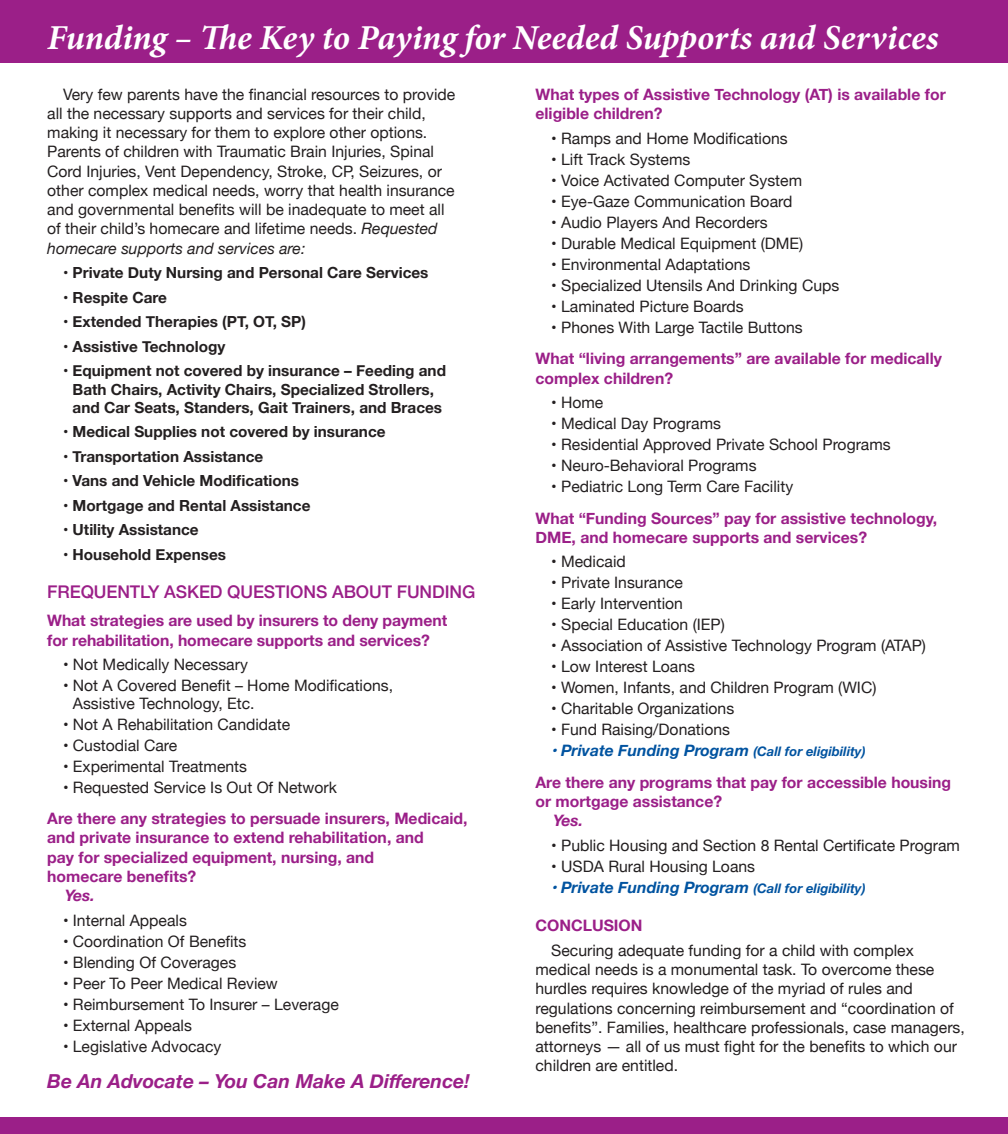
<style>
.page{position:relative;width:1008px;height:1134px;background:#fff}
.page>*{position:absolute;margin:0;border:0;box-sizing:border-box;transform-origin:0 0}
.t1{font:italic 700 35px "Minion Pro";letter-spacing:-.005em;color:#fff}
.t2{font:italic 700 19.25px "Helvetica Neue";color:#9b1f88}
.t3{font:500 17.5px "Helvetica Neue";letter-spacing:-.005em;color:#9b1f88}
.t4{font:15.75px/19.2px "Helvetica Neue";color:#231f20}
.t5{font:700 15.75px/19.2px "Helvetica Neue";color:#9b1f88}
.t6{font:italic 700 15.75px "Helvetica Neue";color:#0153a0}
.t7{font:italic 700 15.75px "Helvetica Neue";letter-spacing:-.055em;color:#9b1f88}
.t8{font:700 15.4px/18.4px "Helvetica Neue";color:#231f20;text-align:center}
.s1{font-style:italic}
.s2{font-weight:400;color:#231f20}
.s3{font-size:13.12px}
</style>
<div class="page">
<div style="left:0;top:0;width:1008px;height:63px;background:#9b1f88"></div>
<div style="left:0;top:1117px;width:1008px;height:17px;background:#9b1f88"></div>
<p class="t1" style="left:47px;top:12px;width:893px">Funding – The Key to Paying for Needed Supports and Services</p>
<p class="t4" style="left:47px;top:85px;width:410px;text-indent:16px">Very few parents have the financial resources to provide all the necessary supports and services for their child, making it necessary for them to explore other options.<br>Parents of children with Traumatic Brain Injuries, Spinal Cord Injuries, Vent Dependency, Stroke, CP, Seizures, or other complex medical needs, worry that health insurance and governmental benefits will be inadequate to meet all of their child’s homecare and lifetime needs. <span class="s1">Requested homecare supports and services are:</span></p>
<p class="t8" style="left:63px;top:264px;width:367px">• Private Duty Nursing and Personal Care Services</p>
<p class="t8" style="left:63px;top:288px;width:106px">• Respite Care</p>
<p class="t8" style="left:63px;top:313px;width:245px">• Extended Therapies (PT, OT, SP)</p>
<p class="t8" style="left:63px;top:337px;width:164px">• Assistive Technology</p>
<p class="t8" style="left:63px;top:362px;width:385px">• Equipment not covered by insurance – Feeding and<br>Bath Chairs, Activity Chairs, Specialized Strollers, and Car Seats, Standers, Gait Trainers, and Braces</p>
<p class="t8" style="left:63px;top:423px;width:324px">• Medical Supplies not covered by insurance</p>
<p class="t8" style="left:63px;top:448px;width:202px">• Transportation Assistance</p>
<p class="t8" style="left:63px;top:472px;width:238px">• Vans and Vehicle Modifications</p>
<p class="t8" style="left:63px;top:497px;width:249px">• Mortgage and Rental Assistance</p>
<p class="t8" style="left:63px;top:521px;width:137px">• Utility Assistance</p>
<p class="t8" style="left:63px;top:546px;width:165px">• Household Expenses</p>
<p class="t3" style="left:47px;top:578px;width:430px">FREQUENTLY ASKED QUESTIONS ABOUT FUNDING</p>
<p class="t5" style="left:47px;top:612px;width:401px">What strategies are used by insurers to deny payment for rehabilitation, homecare supports and services?</p>
<p class="t4" style="left:63px;top:656px;width:186px">• Not Medically Necessary</p>
<p class="t4" style="left:73px;top:678px;width:322px;line-height:17.5px;text-indent:-10px">• Not A Covered Benefit – Home Modifications,<br>Assistive Technology, Etc.</p>
<p class="t4" style="left:63px;top:715px;width:229px">• Not A Rehabilitation Candidate</p>
<p class="t4" style="left:63px;top:736px;width:116px">• Custodial Care</p>
<p class="t4" style="left:63px;top:757px;width:186px">• Experimental Treatments</p>
<p class="t5" style="left:47px;top:772px;width:422px;line-height:31.5px;text-indent:16px"><span class="s2">• Requested Service Is Out Of Network<br></span>Are there any strategies to persuade insurers, Medicaid,</p>
<p class="t5" style="left:47px;top:829px;width:378px">and private insurance to extend rehabilitation, and</p>
<p class="t5" style="left:47px;top:848px;width:328px">pay for specialized equipment, nursing, and</p>
<p class="t5" style="left:47px;top:867px;width:151px">homecare benefits?</p>
<p class="t7" style="left:65px;top:883px;width:32px">Yes.</p>
<p class="t4" style="left:63px;top:911px;width:125px">• Internal Appeals</p>
<p class="t4" style="left:63px;top:932px;width:185px">• Coordination Of Benefits</p>
<p class="t4" style="left:63px;top:953px;width:175px">• Blending Of Coverages</p>
<p class="t4" style="left:63px;top:974px;width:216px">• Peer To Peer Medical Review</p>
<p class="t4" style="left:63px;top:995px;width:277px">• Reimbursement To Insurer – Leverage</p>
<p class="t4" style="left:63px;top:1016px;width:130px">• External Appeals</p>
<p class="t4" style="left:63px;top:1037px;width:160px">• Legislative Advocacy</p>
<p class="t5" style="left:536px;top:85px;width:412px">What types of Assistive Technology (AT) is available for eligible children?</p>
<p class="t4" style="left:551px;top:129px;width:238px">• Ramps and Home Modifications</p>
<p class="t4" style="left:551px;top:150px;width:141px">• Lift Track Systems</p>
<p class="t4" style="left:551px;top:171px;width:252px">• Voice Activated Computer System</p>
<p class="t4" style="left:551px;top:192px;width:243px">• Eye-Gaze Communication Board</p>
<p class="t4" style="left:551px;top:213px;width:218px">• Audio Players And Recorders</p>
<p class="t4" style="left:551px;top:234px;width:254px">• Durable Medical Equipment (DME)</p>
<p class="t4" style="left:551px;top:255px;width:201px">• Environmental Adaptations</p>
<p class="t4" style="left:551px;top:276px;width:290px">• Specialized Utensils And Drinking Cups</p>
<p class="t4" style="left:551px;top:297px;width:194px">• Laminated Picture Boards</p>
<p class="t4" style="left:551px;top:318px;width:253px">• Phones With Large Tactile Buttons</p>
<p class="t5" style="left:536px;top:349px;width:408px">What “living arrangements” are available for medically complex children?</p>
<p class="t4" style="left:551px;top:394px;width:54px">• Home</p>
<p class="t4" style="left:551px;top:415px;width:171px">• Medical Day Programs</p>
<p class="t4" style="left:551px;top:436px;width:341px">• Residential Approved Private School Programs</p>
<p class="t4" style="left:551px;top:457px;width:207px">• Neuro-Behavioral Programs</p>
<p class="t4" style="left:551px;top:478px;width:244px">• Pediatric Long Term Care Facility</p>
<p class="t5" style="left:536px;top:509px;width:403px">What “Funding Sources” pay for assistive technology,<br>DME, and homecare supports and services?</p>
<p class="t4" style="left:551px;top:553px;width:76px">• Medicaid</p>
<p class="t4" style="left:551px;top:574px;width:133px">• Private Insurance</p>
<p class="t4" style="left:551px;top:595px;width:133px">• Early Intervention</p>
<p class="t4" style="left:551px;top:616px;width:175px">• Special Education (IEP)</p>
<p class="t4" style="left:551px;top:637px;width:376px">• Association of Assistive Technology Program (ATAP)</p>
<p class="t4" style="left:551px;top:658px;width:145px">• Low Interest Loans</p>
<p class="t4" style="left:551px;top:679px;width:327px">• Women, Infants, and Children Program (WIC)</p>
<p class="t4" style="left:551px;top:700px;width:184px">• Charitable Organizations</p>
<p class="t4" style="left:551px;top:721px;width:180px">• Fund Raising/Donations</p>
<p class="t6" style="left:551px;top:738px;width:316px">• Private Funding Program <span class="s3">(Call for eligibility)</span></p>
<p class="t5" style="left:536px;top:773px;width:417px">Are there any programs that pay for accessible housing</p>
<p class="t5" style="left:536px;top:792px;width:188px">or mortgage assistance?</p>
<p class="t7" style="left:553px;top:808px;width:32px">Yes.</p>
<p class="t4" style="left:551px;top:836px;width:410px">• Public Housing and Section 8 Rental Certificate Program</p>
<p class="t4" style="left:551px;top:857px;width:205px">• USDA Rural Housing Loans</p>
<p class="t6" style="left:551px;top:875px;width:316px">• Private Funding Program <span class="s3">(Call for eligibility)</span></p>
<p class="t5" style="left:536px;top:916px;width:109px">CONCLUSION</p>
<p class="t4" style="left:536px;top:941px;width:431px;text-indent:16px">Securing adequate funding for a child with complex medical needs is a monumental task. To overcome these hurdles requires knowledge of the myriad of rules and regulations concerning reimbursement and “coordination of benefits”. Families, healthcare professionals, case managers, attorneys — all of us must fight for the benefits to which our children are entitled.</p>
<p class="t2" style="left:47px;top:1066px;width:424px">Be An Advocate – You Can Make A Difference!</p>
</div>
